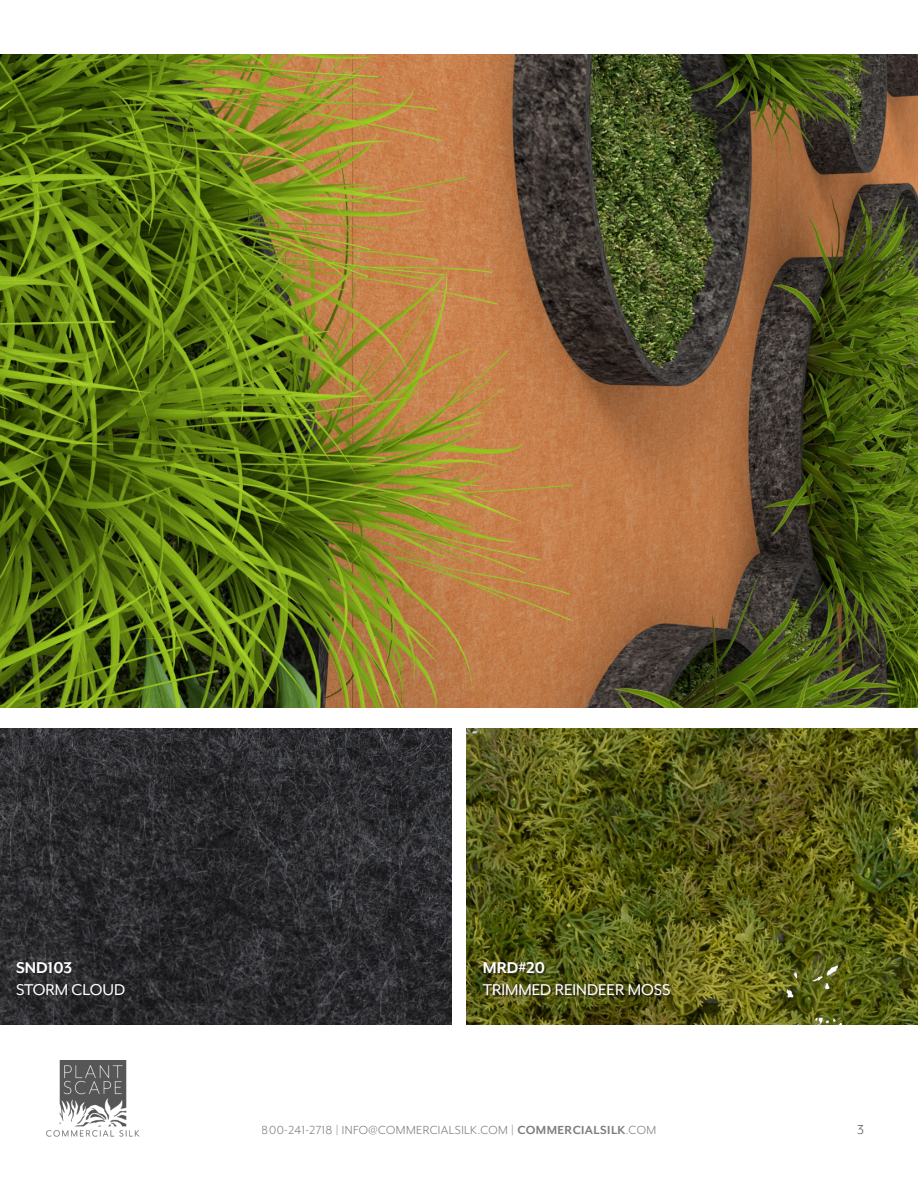
<style>
.page{position:relative;width:918px;height:1188px;background:#fff}
.page>*{position:absolute;margin:0;border:0;box-sizing:border-box;transform-origin:0 0}
.t1{font:18px "Mr Eaves XL Mod OT";color:#fff}
.t2{font:700 18px "Mr Eaves XL Mod OT";color:#fff}
.t3{font:15px "Mr Eaves XL Mod OT";color:#5f5e5e}
.t4{font:13.5px "Mr Eaves XL Mod OT";letter-spacing:.03em;color:#5f5e5e}
.s1{font-weight:700}
</style>
<div class="page">
<img style="left:0;top:54px;width:918px;height:653px">
<img style="left:0;top:729px;width:451px;height:295px">
<img style="left:467px;top:729px;width:451px;height:295px">
<div style="left:18px;top:964px;width:108px;height:33px;background:#231f20;opacity:.75"></div>
<div style="left:484px;top:964px;width:188px;height:33px;background:#231f20;opacity:.75"></div>
<img style="left:46px;top:1061px;width:94px;height:76px">
<p class="t2" style="left:16px;top:958px;width:58px">SND103</p>
<p class="t1" style="left:16px;top:980px;width:110px">STORM CLOUD</p>
<p class="t2" style="left:483px;top:958px;width:64px">MRD#20</p>
<p class="t1" style="left:483px;top:980px;width:189px">TRIMMED REINDEER MOSS</p>
<p class="t4" style="left:262px;top:1123px;width:396px">800-241-2718 | INFO@COMMERCIALSILK.COM | <span class="s1">COMMERCIALSILK</span>.COM</p>
<p class="t3" style="left:857px;top:1121px;width:8px">3</p>
</div>
